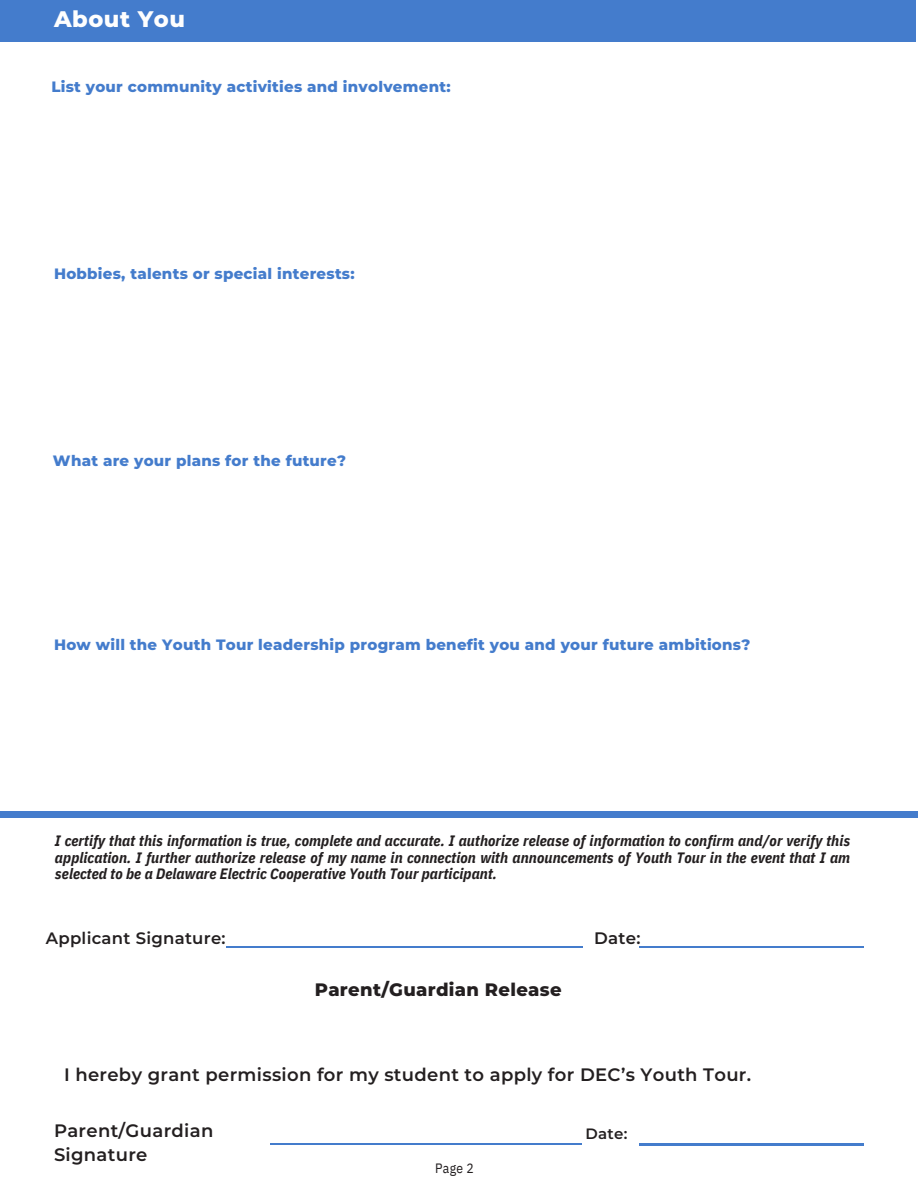
<style>
.page{position:relative;width:918px;height:1188px;background:#fff}
.page>*{position:absolute;margin:0;border:0;box-sizing:border-box;transform-origin:0 0}
.t1{font:800 22.5px "Montserrat";letter-spacing:.025em;color:#fefefe}
.t2{font:600 18px/24.8px "Montserrat";letter-spacing:.02em;color:#231f20}
.t3{font:800 18px "Montserrat";letter-spacing:.02em;color:#231f20}
.t4{font:600 16.65px "Montserrat";color:#231f20}
.t5{font:600 16.5px "Montserrat";letter-spacing:.02em;color:#231f20}
.t6{font:italic 700 15px/16.8px "IBM Plex Sans Cond";letter-spacing:.005em;color:#231f20;text-align:justify}
.t7{font:800 15px "Montserrat";letter-spacing:.02em;color:#447ccc}
.t8{font:600 15px "Montserrat";color:#231f20}
.t9{font:13.5px "IBM Plex Sans Cond";color:#231f20}
</style>
<div class="page">
<hr style="left:227px;top:946px;width:356px;height:2px;background:#447ccc">
<hr style="left:270px;top:1143px;width:312px;height:1px;background:#447ccc">
<div style="left:0;top:0;width:915px;height:41px;background:#447ccc"></div>
<div style="left:0;top:811px;width:917px;height:7px;background:#447ccc"></div>
<hr style="left:639px;top:946px;width:225px;height:1px;background:#447ccc">
<hr style="left:639px;top:1144px;width:225px;height:1px;background:#447ccc">
<h2 class="t1" style="left:54px;top:5px;width:132px">About You</h2>
<h3 class="t7" style="left:51px;top:77px;width:401px">List your community activities and involvement:</h3>
<h3 class="t7" style="left:54px;top:265px;width:302px">Hobbies, talents or special interests:</h3>
<h3 class="t7" style="left:53px;top:452px;width:295px">What are your plans for the future?</h3>
<h2 class="t7" style="left:54px;top:636px;width:698px">How will the Youth Tour leadership program benefit you and your future ambitions?</h2>
<h2 class="t6" style="left:55px;top:832px;width:797px">I certify that this information is true, complete and accurate. I authorize release of information to confirm and/or verify this application. I further authorize release of my name in connection with announcements of Youth Tour in the event that I am selected to be a Delaware Electric Cooperative Youth Tour participant.</h2>
<h3 class="t5" style="left:46px;top:928px;width:181px">Applicant Signature:</h3>
<h3 class="t3" style="left:315px;top:979px;width:248px">Parent/Guardian Release</h3>
<h2 class="t4" style="left:594px;top:928px;width:48px">Date:</h2>
<h3 class="t2" style="left:64px;top:1062px;width:689px">I hereby grant permission for my student to apply for DEC’s Youth Tour.</h3>
<h1 class="t2" style="left:54px;top:1118px;width:161px">Parent/Guardian<br>Signature</h1>
<p class="t9" style="left:435px;top:1160px;width:40px">Page 2</p>
<h2 class="t8" style="left:586px;top:1125px;width:43px">Date:</h2>
</div>
